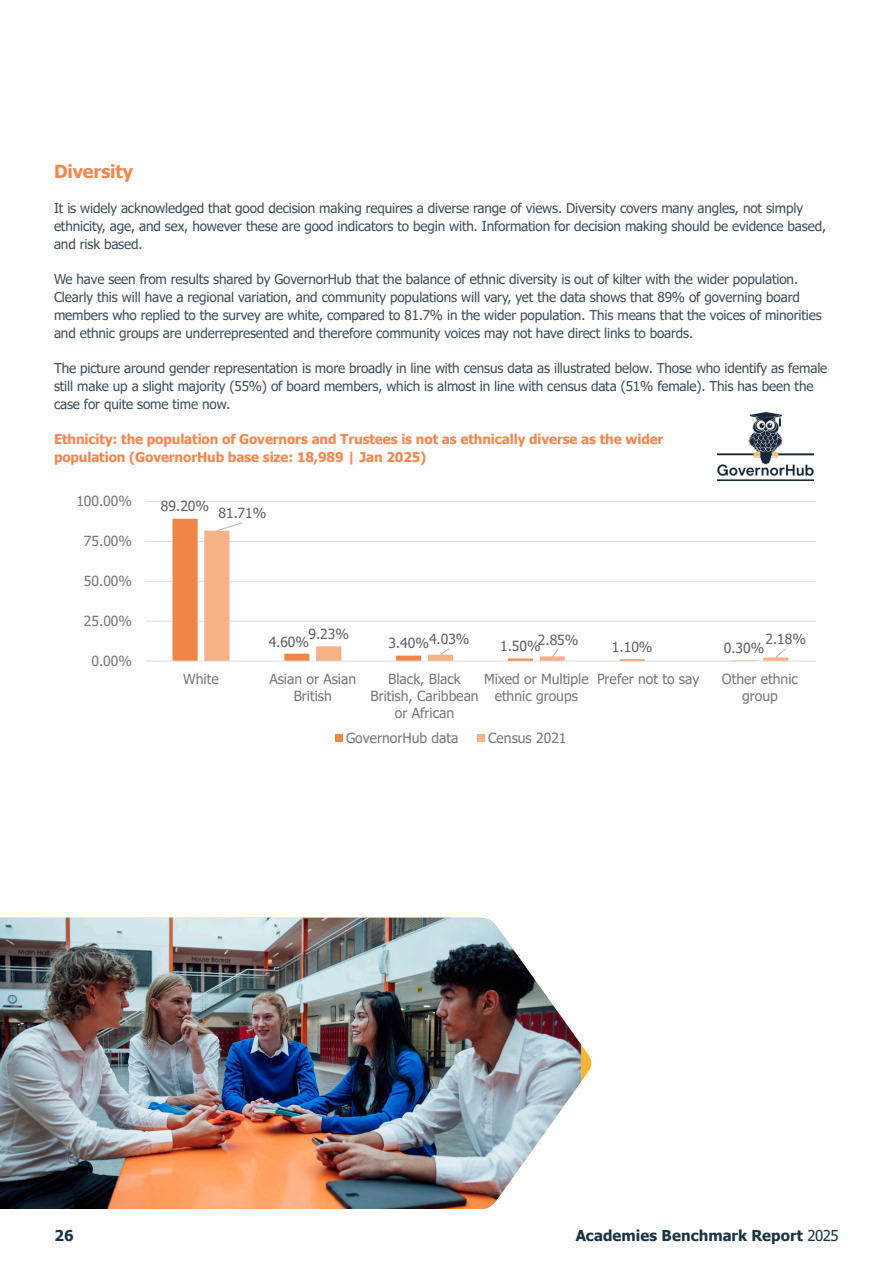
<style>
.page{position:relative;width:893px;height:1263px;background:#fff}
.page>*{position:absolute;margin:0;border:0;box-sizing:border-box;transform-origin:0 0}
.Sub_Heading_Peach{font:700 18px "Tahoma";letter-spacing:-.01em;color:#f5864f}
.t1{font:700 15px "Tahoma";color:#193544}
.t2{font:13.95px/16.8px "Tahoma";color:#76787b;text-align:center}
.t3{font:13.95px "Tahoma";color:#636366}
.Body_Text{font:13.5px/18px "Tahoma";letter-spacing:-.01em;color:#3e4e5c}
.Sub_Heading_Peach-2{font:700 13.5px/18px "Tahoma";letter-spacing:-.01em;color:#f5864f}
.s1{font-weight:400}
</style>
<div class="page">
<svg style="left:145px;top:501px;width:671px;height:241px"></svg>
<img style="left:0;top:917px;width:581px;height:292px">
<img style="left:717px;top:412px;width:96px;height:68px">
<p class="Sub_Heading_Peach" style="left:54px;top:159px;width:81px">Diversity</p>
<p class="Body_Text" style="left:54px;top:200px;width:774px">It is widely acknowledged that good decision making requires a diverse range of views. Diversity covers many angles, not simply ethnicity, age, and sex, however these are good indicators to begin with. Information for decision making should be evidence based, and risk based.</p>
<p class="Body_Text" style="left:54px;top:271px;width:769px">We have seen from results shared by GovernorHub that the balance of ethnic diversity is out of kilter with the wider population.<br>Clearly this will have a regional variation, and community populations will vary, yet the data shows that 89% of governing board members who replied to the survey are white, compared to 81.7% in the wider population. This means that the voices of minorities and ethnic groups are underrepresented and therefore community voices may not have direct links to boards.</p>
<p class="Body_Text" style="left:54px;top:360px;width:775px">The picture around gender representation is more broadly in line with census data as illustrated below. Those who identify as female still make up a slight majority (55%) of board members, which is almost in line with census data (51% female). This has been the case for quite some time now.</p>
<p class="Sub_Heading_Peach-2" style="left:54px;top:431px;width:611px">Ethnicity: the population of Governors and Trustees is not as ethnically diverse as the wider population (GovernorHub base size: 18,989 | Jan 2025)</p>
<p class="t3" style="left:161px;top:497px;width:50px">89.20%</p>
<p class="t2" style="left:76px;top:494px;width:57px">100.00%</p>
<p class="t3" style="left:218px;top:504px;width:49px">81.71%</p>
<p class="t2" style="left:84px;top:533px;width:50px">75.00%</p>
<p class="t2" style="left:84px;top:573px;width:50px">50.00%</p>
<p class="t2" style="left:84px;top:613px;width:50px">25.00%</p>
<p class="t2" style="left:92px;top:653px;width:42px">0.00%</p>
<p class="t3" style="left:308px;top:624px;width:42px">9.23%</p>
<p class="t3" style="left:429px;top:630px;width:42px">4.03%</p>
<p class="t3" style="left:538px;top:631px;width:42px">2.85%</p>
<p class="t3" style="left:765px;top:630px;width:42px">2.18%</p>
<p class="t3" style="left:269px;top:633px;width:42px">4.60%</p>
<p class="t3" style="left:388px;top:634px;width:42px">3.40%</p>
<p class="t3" style="left:500px;top:637px;width:42px">1.50%</p>
<p class="t3" style="left:612px;top:637px;width:42px">1.10%</p>
<p class="t3" style="left:724px;top:639px;width:42px">0.30%</p>
<p class="t2" style="left:183px;top:671px;width:37px">White</p>
<p class="t2" style="left:269px;top:671px;width:88px">Asian or Asian<br>British</p>
<p class="t2" style="left:370px;top:671px;width:110px">Black, Black<br>British, Caribbean or African</p>
<p class="t2" style="left:484px;top:671px;width:106px">Mixed or Multiple ethnic groups</p>
<p class="t2" style="left:597px;top:671px;width:104px">Prefer not to say</p>
<p class="t2" style="left:722px;top:671px;width:77px">Other ethnic group</p>
<p class="t2" style="left:346px;top:730px;width:114px">GovernorHub data</p>
<p class="t2" style="left:488px;top:730px;width:80px">Census 2021</p>
<p class="t1" style="left:55px;top:1225px;width:21px">26</p>
<p class="t1" style="left:576px;top:1225px;width:265px">Academies Benchmark Report <span class="s1">2025</span></p>
</div>
